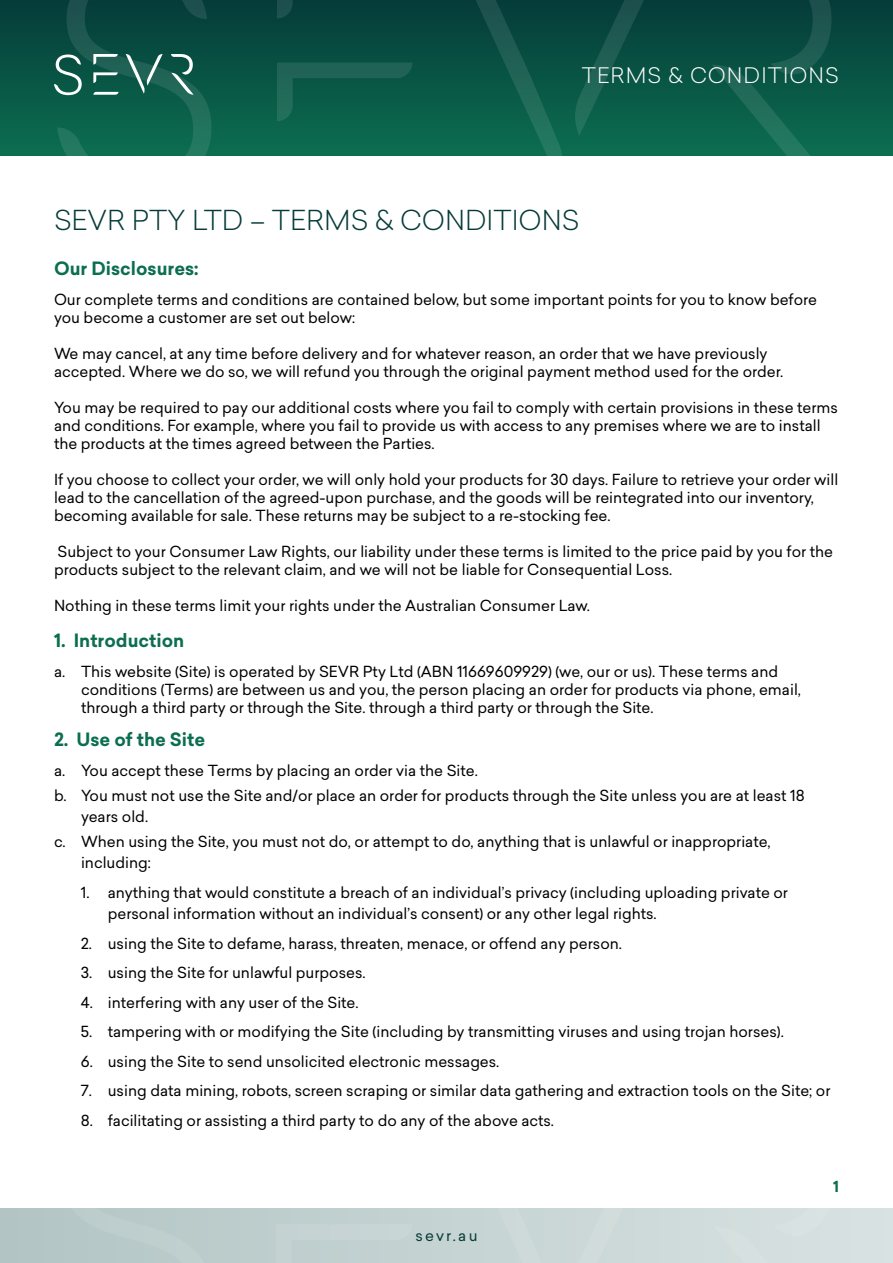
<style>
.page{position:relative;width:893px;height:1263px;background:#fff}
.page>*{position:absolute;margin:0;border:0;box-sizing:border-box;transform-origin:0 0}
.t1{font:300 27px "Sailec";color:#063b39}
.t2{font:300 21px "Sailec";letter-spacing:.05em;color:#fff}
.t3{font:700 18px "Sailec";color:#0c6e50}
.t4{font:15px/18px "Sailec";color:#000}
.t5{font:15px "Sailec";letter-spacing:.15em;color:#063b39}
.t6{font:700 15px "Sailec";color:#0c6e50}
</style>
<div class="page">
<div style="left:0;top:0;width:893px;height:155px;background:linear-gradient(to bottom,#053b39,#0c6e50)"></div>
<svg style="left:57px;top:0;width:779px;height:155px;background:#0b5646"></svg>
<svg style="left:54px;top:54px;width:140px;height:41px;background:#387468"></svg>
<svg style="left:0;top:1209px;width:893px;height:54px;background:#c5d3d2"></svg>
<svg style="left:54px;top:1209px;width:785px;height:54px;background:#c6d4d3"></svg>
<h2 class="t2" style="left:582px;top:61px;width:259px">TERMS &amp; CONDITIONS</h2>
<h1 class="t1" style="left:54px;top:201px;width:527px">SEVR PTY LTD – TERMS &amp; CONDITIONS</h1>
<p class="t3" style="left:54px;top:256px;width:146px">Our Disclosures:</p>
<p class="t4" style="left:54px;top:290px;width:765px">Our complete terms and conditions are contained below, but some important points for you to know before you become a customer are set out below:</p>
<p class="t4" style="left:54px;top:344px;width:731px">We may cancel, at any time before delivery and for whatever reason, an order that we have previously accepted. Where we do so, we will refund you through the original payment method used for the order.</p>
<p class="t4" style="left:54px;top:398px;width:785px">You may be required to pay our additional costs where you fail to comply with certain provisions in these terms and conditions. For example, where you fail to provide us with access to any premises where we are to install the products at the times agreed between the Parties.</p>
<p class="t4" style="left:54px;top:470px;width:786px">If you choose to collect your order, we will only hold your products for 30 days. Failure to retrieve your order will lead to the cancellation of the agreed-upon purchase, and the goods will be reintegrated into our inventory, becoming available for sale. These returns may be subject to a re-stocking fee.</p>
<p class="t4" style="left:54px;top:542px;width:781px">Subject to your Consumer Law Rights, our liability under these terms is limited to the price paid by you for the products subject to the relevant claim, and we will not be liable for Consequential Loss.</p>
<p class="t4" style="left:54px;top:596px;width:537px">Nothing in these terms limit your rights under the Australian Consumer Law.</p>
<p class="t3" style="left:54px;top:628px;width:132px">1. Introduction</p>
<p class="t4" style="left:81px;top:662px;width:721px;text-indent:-27px">a. This website (Site) is operated by SEVR Pty Ltd (ABN 11669609929) (we, our or us). These terms and conditions (Terms) are between us and you, the person placing an order for products via phone, email, through a third party or through the Site. through a third party or through the Site.</p>
<p class="t3" style="left:54px;top:727px;width:153px">2. Use of the Site</p>
<p class="t4" style="left:54px;top:758px;width:752px;line-height:25.2px">a. You accept these Terms by placing an order via the Site.<br>b. You must not use the Site and/or place an order for products through the Site unless you are at least 18</p>
<p class="t4" style="left:54px;top:804px;width:718px;line-height:25.2px;text-indent:27px">years old.<br>c. When using the Site, you must not do, or attempt to do, anything that is unlawful or inappropriate,</p>
<p class="t4" style="left:81px;top:854px;width:72px">including:</p>
<p class="t4" style="left:108px;top:882px;width:682px;line-height:21px;text-indent:-27px">1. anything that would constitute a breach of an individual’s privacy (including uploading private or personal information without an individual’s consent) or any other legal rights.</p>
<p class="t4" style="left:81px;top:934px;width:543px">2. using the Site to defame, harass, threaten, menace, or offend any person.</p>
<p class="t4" style="left:81px;top:964px;width:286px">3. using the Site for unlawful purposes.</p>
<p class="t4" style="left:81px;top:993px;width:279px">4. interfering with any user of the Site.</p>
<p class="t4" style="left:81px;top:1023px;width:704px">5. tampering with or modifying the Site (including by transmitting viruses and using trojan horses).</p>
<p class="t4" style="left:81px;top:1052px;width:420px">6. using the Site to send unsolicited electronic messages.</p>
<p class="t4" style="left:81px;top:1082px;width:751px">7. using data mining, robots, screen scraping or similar data gathering and extraction tools on the Site; or</p>
<p class="t4" style="left:81px;top:1111px;width:475px">8. facilitating or assisting a third party to do any of the above acts.</p>
<p class="t5" style="left:415px;top:1225px;width:64px">sevr.au</p>
<p class="t6" style="left:833px;top:1176px;width:7px">1</p>
</div>
